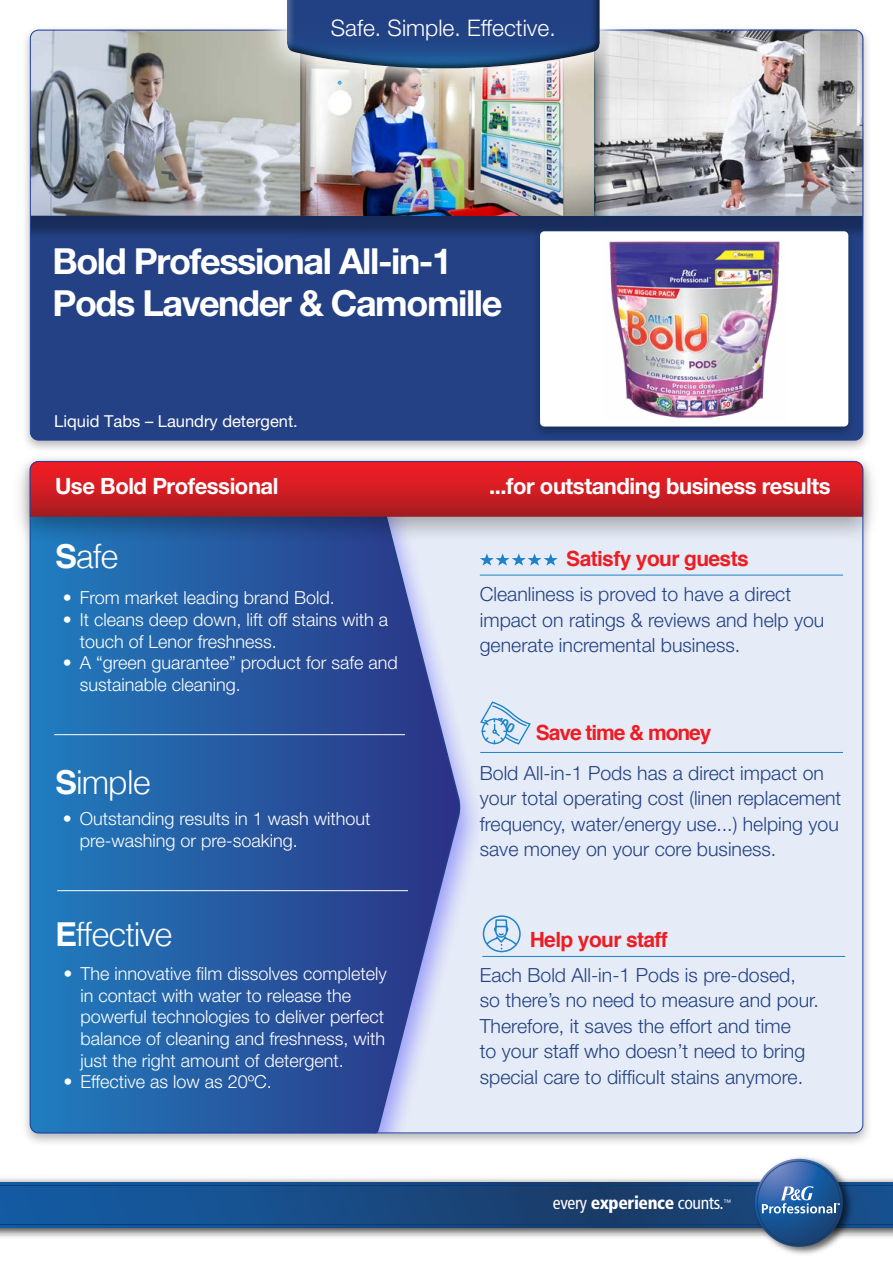
<style>
.page{position:relative;width:893px;height:1263px;background:#fff}
.page>*{position:absolute;margin:0;border:0;box-sizing:border-box;transform-origin:0 0}
.t1{font:700 36px/42px "Helvetica Neue LT Pro";letter-spacing:-.04em;color:#fff}
.t2{font:300 33px "Helvetica";letter-spacing:-.04em;color:#fff}
.t3{font:300 22.8px "Helvetica Neue LT Pro";color:#fff}
.t4{font:700 22.5px "Helvetica Neue LT Pro";letter-spacing:-.02em;color:#fff}
.t5{font:700 21px "Helvetica";letter-spacing:-.03em;color:#ed1d24}
.t6{font:700 21px "Helvetica";letter-spacing:-.05em;color:#ed1d24}
.t7{font:300 19.5px/25.5px "Helvetica Neue LT Pro";color:#224184}
.t8{font:300 18px/21.6px "Helvetica Neue LT Pro";color:#fff}
.t9{font:condensed 17.85px "Frutiger LT Com";letter-spacing:-.02em;color:#fff}
.t10{font:16.5px "Helvetica Neue LT Pro";color:#fff}
.t11{font:condensed 7.8px "Frutiger CE";color:#fff}
.s1{font-weight:700}
.s2{font-weight:900}
</style>
<div class="page">
<div style="left:21px;top:25px;width:851px;height:429px;background:#000;opacity:.3"></div>
<div style="left:30px;top:30px;width:833px;height:410px;background:#234184;border-radius:8px"></div>
<div style="left:30px;top:30px;width:833px;height:210px;background:#000;opacity:.31"></div>
<img style="left:30px;top:30px;width:564px;height:186px">
<svg style="left:610px;top:30px;width:253px;height:186px;background:#b1b0b4"></svg>
<svg style="left:301px;top:99px;width:15px;height:117px;background:#9f9592"></svg>
<svg style="left:594px;top:99px;width:16px;height:117px;background:#95979a"></svg>
<div style="left:20px;top:456px;width:853px;height:692px;background:#000;opacity:.3"></div>
<div style="left:30px;top:461px;width:833px;height:672px;background:#e6ecf7;border-radius:9px"></div>
<div style="left:30px;top:471px;width:456px;height:662px;background:#3b35ff;opacity:.44"></div>
<svg style="left:30px;top:544px;width:432px;height:589px;background:#3364a9"></svg>
<img style="left:255px;top:25px;width:377px;height:74px">
<div style="left:280px;top:0;width:330px;height:69px;background:#000;opacity:.75"></div>
<div style="left:11px;top:450px;width:871px;height:94px;background:#000;opacity:.3"></div>
<svg style="left:30px;top:461px;width:833px;height:56px;background:#cb1e25"></svg>
<div style="left:531px;top:226px;width:327px;height:214px;background:#000;opacity:.3"></div>
<div style="left:540px;top:231px;width:308px;height:195px;background:#fff;border-radius:4px"></div>
<img style="left:609px;top:241px;width:171px;height:177px">
<hr style="left:54px;top:734px;width:351px;height:1px;background:#fff">
<hr style="left:57px;top:890px;width:351px;height:1px;background:#fff">
<hr style="left:480px;top:575px;width:363px;height:1px;background:#1c83c6">
<svg style="left:480px;top:553px;width:78px;height:13px"></svg>
<hr style="left:480px;top:752px;width:363px;height:1px;background:#1c83c6">
<hr style="left:482px;top:956px;width:363px;height:1px;background:#1c83c6">
<svg style="left:483px;top:916px;width:35px;height:35px"></svg>
<div style="left:483px;top:915px;width:38px;height:37px;border:2px solid #1c83c6;border-radius:50%"></div>
<svg style="left:0;top:1182px;width:892px;height:46px;background:#174a83"></svg>
<hr style="left:0;top:1185px;width:892px;height:1px;background:#003e7e">
<hr style="left:0;top:1224px;width:892px;height:1px;background:#003e7e">
<img style="left:751px;top:1157px;width:106px;height:98px">
<svg style="left:755px;top:1159px;width:88px;height:88px;background:#295895"></svg>
<svg style="left:762px;top:1185px;width:78px;height:28px;background:#517fb4"></svg>
<svg style="left:479px;top:701px;width:52px;height:44px"></svg>
<p class="t3" style="left:331px;top:14px;width:226px">Safe. Simple. Effective.</p>
<h1 class="t1" style="left:52px;top:240px;width:451px">Bold Professional All-in-1<br>Pods Lavender &amp; Camomille</h1>
<p class="t10" style="left:54px;top:411px;width:245px">Liquid Tabs – Laundry detergent.</p>
<p class="t4" style="left:55px;top:472px;width:225px">Use Bold Professional</p>
<p class="t4" style="left:489px;top:472px;width:343px">...for outstanding business results</p>
<h2 class="t2" style="left:55px;top:528px;width:65px"><span class="s1">S</span>afe</h2>
<p class="t8" style="left:63px;top:587px;width:274px">• From market leading brand Bold.</p>
<p class="t8" style="left:80px;top:608px;width:310px;text-indent:-17px">• It cleans deep down, lift off stains with a touch of Lenor freshness.</p>
<p class="t8" style="left:80px;top:652px;width:320px;text-indent:-17px">• A “green guarantee” product for safe and sustainable cleaning.</p>
<h2 class="t2" style="left:55px;top:754px;width:98px"><span class="s1">S</span>imple</h2>
<p class="t8" style="left:80px;top:808px;width:292px;text-indent:-17px">• Outstanding results in 1 wash without pre-washing or pre-soaking.</p>
<h2 class="t2" style="left:55px;top:906px;width:119px"><span class="s1">E</span>ffective</h2>
<p class="t8" style="left:81px;top:963px;width:308px;text-indent:-17px">• The innovative film dissolves completely in contact with water to release the powerful technologies to deliver perfect balance of cleaning and freshness, with just the right amount of detergent.</p>
<p class="t8" style="left:64px;top:1071px;width:210px">• Effective as low as 20ºC.</p>
<p class="t5" style="left:566px;top:542px;width:184px">Satisfy your guests</p>
<p class="t7" style="left:480px;top:581px;width:346px">Cleanliness is proved to have a direct impact on ratings &amp; reviews and help you generate incremental business.</p>
<p class="t6" style="left:536px;top:716px;width:177px">Save time &amp; money</p>
<p class="t7" style="left:480px;top:760px;width:363px">Bold All-in-1 Pods has a direct impact on your total operating cost (linen replacement frequency, water/energy use...) helping you save money on your core business.</p>
<p class="t5" style="left:530px;top:923px;width:140px">Help your staff</p>
<p class="t7" style="left:480px;top:961px;width:341px">Each Bold All-in-1 Pods is pre-dosed, so there’s no need to measure and pour.<br>Therefore, it saves the effort and time<br>to your staff who doesn’t need to bring special care to difficult stains anymore.</p>
<p class="t9" style="left:553px;top:1192px;width:172px">every <span class="s2">experience</span> counts.</p>
<p class="t11" style="left:723px;top:1197px;width:9px">™</p>
</div>
